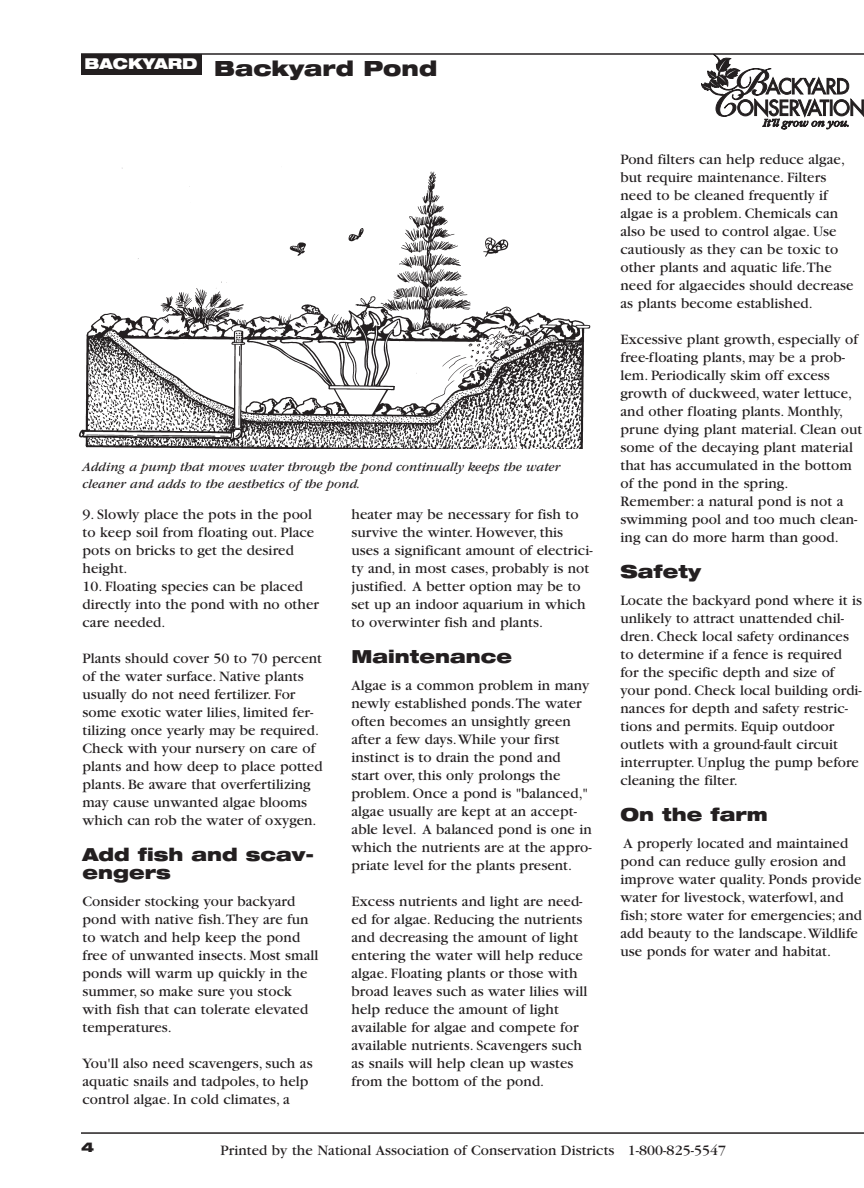
<style>
.page{position:relative;width:864px;height:1188px;background:#fff}
.page>*{position:absolute;margin:0;border:0;box-sizing:border-box;transform-origin:0 0}
.t1{font:900 expanded 21px "Helvetica Neue";color:#231f20}
.t2{font:900 expanded 18px/18px "Helvetica Neue";color:#231f20}
.t3{font:15px/18px "Garamond";letter-spacing:.005em;color:#231f20}
.t4{font:italic 13.5px/16.5px "Garamond";color:#231f20}
.t5{font:900 expanded 13.5px "Helvetica Neue";color:#231f20}
</style>
<div class="page">
<div style="left:81px;top:54px;width:120px;height:21px;background:#231f20"></div>
<hr style="left:81px;top:1132px;width:783px;height:2px;background:#231f20">
<svg style="left:701px;top:55px;width:163px;height:74px"></svg>
<hr style="left:81px;top:53px;width:783px;height:2px;background:#231f20">
<img style="left:78px;top:167px;width:513px;height:281px">
<h1 class="t1" style="left:85px;top:60px;width:354px"><sup>BACKYARD</sup> Backyard Pond</h1>
<p class="t4" style="left:82px;top:460px;width:479px">Adding a pump that moves water through the pond continually keeps the water cleaner and adds to the aesthetics of the pond.</p>
<p class="t3" style="left:82px;top:507px;width:233px">9. Slowly place the pots in the pool to keep soil from floating out. Place pots on bricks to get the desired height.</p>
<p class="t3" style="left:82px;top:579px;width:238px">10. Floating species can be placed directly into the pond with no other care needed.</p>
<p class="t3" style="left:82px;top:651px;width:242px">Plants should cover 50 to 70 percent of the water surface. Native plants usually do not need fertilizer. For some exotic water lilies, limited fer&shy;tilizing once yearly may be required.<br>Check with your nursery on care of plants and how deep to place potted plants. Be aware that overfertilizing may cause unwanted algae blooms which can rob the water of oxygen.</p>
<p class="t2" style="left:82px;top:847px;width:233px">Add fish and scav&shy;engers</p>
<p class="t3" style="left:82px;top:894px;width:237px">Consider stocking your backyard pond with native fish.They are fun to watch and help keep the pond free of unwanted insects. Most small ponds will warm up quickly in the summer, so make sure you stock with fish that can tolerate elevated temperatures.</p>
<p class="t3" style="left:82px;top:1056px;width:232px">You'll also need scavengers, such as aquatic snails and tadpoles, to help control algae. In cold climates, a</p>
<p class="t3" style="left:351px;top:507px;width:243px">heater may be necessary for fish to survive the winter. However, this uses a significant amount of electrici&shy;ty and, in most cases, probably is not justified. A better option may be to set up an indoor aquarium in which to overwinter fish and plants.</p>
<p class="t2" style="left:351px;top:649px;width:162px">Maintenance</p>
<p class="t3" style="left:351px;top:678px;width:242px">Algae is a common problem in many newly established ponds.The water often becomes an unsightly green after a few days.While your first instinct is to drain the pond and start over, this only prolongs the problem. Once a pond is "balanced," algae usually are kept at an accept&shy;able level. A balanced pond is one in which the nutrients are at the appro&shy;priate level for the plants present.</p>
<p class="t3" style="left:351px;top:894px;width:237px">Excess nutrients and light are need&shy;ed for algae. Reducing the nutrients and decreasing the amount of light entering the water will help reduce algae. Floating plants or those with broad leaves such as water lilies will help reduce the amount of light available for algae and compete for available nutrients. Scavengers such as snails will help clean up wastes from the bottom of the pond.</p>
<p class="t3" style="left:621px;top:152px;width:235px">Pond filters can help reduce algae, but require maintenance. Filters need to be cleaned frequently if algae is a problem. Chemicals can also be used to control algae. Use cautiously as they can be toxic to other plants and aquatic life.The need for algaecides should decrease as plants become established.</p>
<p class="t3" style="left:621px;top:332px;width:243px">Excessive plant growth, especially of free-floating plants, may be a prob&shy;lem. Periodically skim off excess growth of duckweed, water lettuce, and other floating plants. Monthly, prune dying plant material. Clean out some of the decaying plant material that has accumulated in the bottom of the pond in the spring.<br>Remember: a natural pond is not a swimming pool and too much clean&shy;ing can do more harm than good.</p>
<p class="t2" style="left:621px;top:565px;width:82px">Safety</p>
<p class="t3" style="left:621px;top:593px;width:243px">Locate the backyard pond where it is unlikely to attract unattended chil&shy;dren. Check local safety ordinances to determine if a fence is required for the specific depth and size of your pond. Check local building ordi&shy;nances for depth and safety restric&shy;tions and permits. Equip outdoor outlets with a ground-fault circuit interrupter. Unplug the pump before cleaning the filter.</p>
<p class="t2" style="left:621px;top:808px;width:149px">On the farm</p>
<p class="t3" style="left:621px;top:836px;width:243px">A properly located and maintained pond can reduce gully erosion and improve water quality. Ponds provide water for livestock, waterfowl, and fish; store water for emergencies; and add beauty to the landscape.Wildlife use ponds for water and habitat.</p>
<p class="t5" style="left:81px;top:1142px;width:15px">4</p>
<p class="t3" style="left:221px;top:1143px;width:507px">Printed by the National Association of Conservation Districts 1-800-825-5547</p>
</div>
